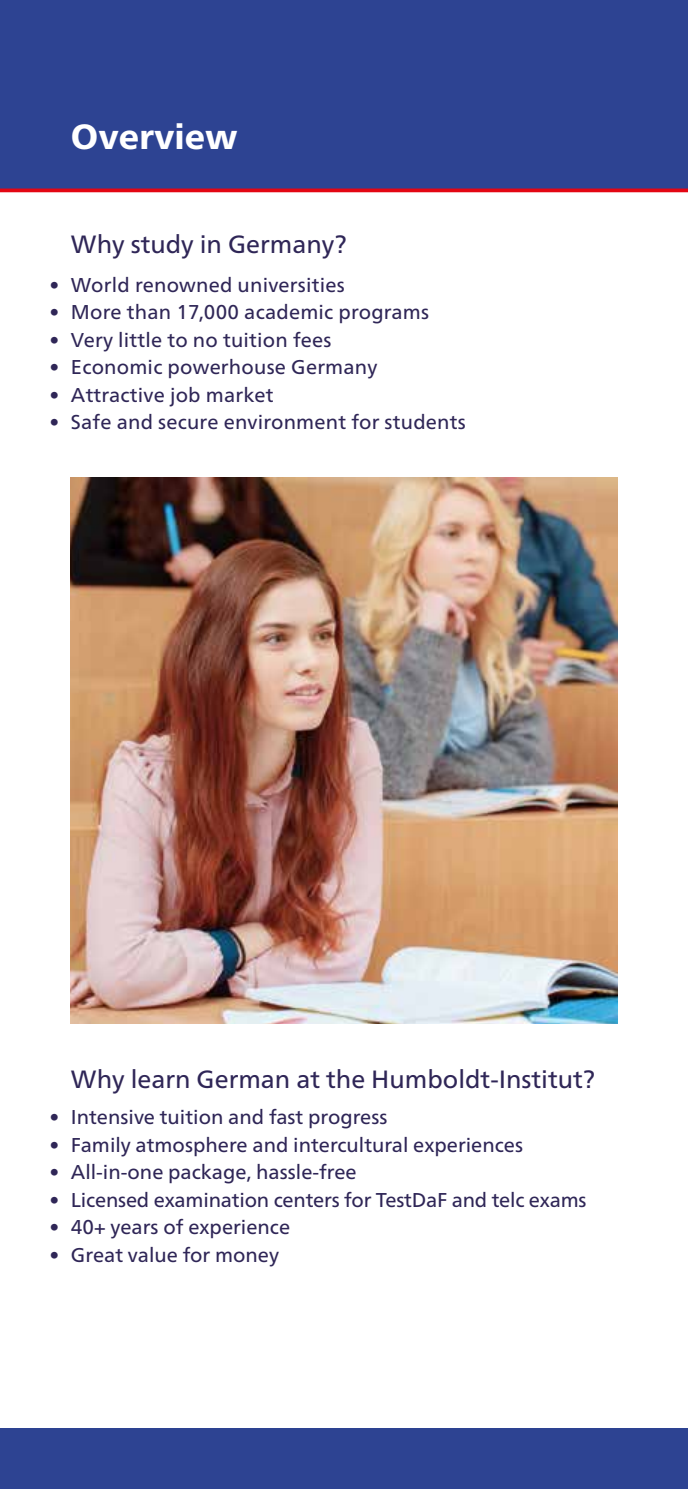
<style>
.page{position:relative;width:688px;height:1489px;background:#fff}
.page>*{position:absolute;margin:0;border:0;box-sizing:border-box;transform-origin:0 0}
.t1{font:800 35px "Frutiger Neue LT Pro";color:#fff}
.t2{font:25px "Frutiger Neue LT Pro";color:#2f2657}
.t3{font:20px "Frutiger Neue LT Pro";color:#2f2657}
</style>
<div class="page">
<div style="left:0;top:0;width:687px;height:189px;background:#2d4392"></div>
<div style="left:0;top:1427px;width:687px;height:61px;background:#2d4392"></div>
<img style="left:71px;top:477px;width:546px;height:545px">
<svg style="left:0;top:188px;width:687px;height:4px;background:#cb0d23"></svg>
<h1 class="t1" style="left:71px;top:115px;width:168px">Overview</h1>
<p class="t2" style="left:71px;top:229px;width:277px">Why study in Germany?</p>
<p class="t3" style="left:50px;top:272px;width:296px">• World renowned universities</p>
<p class="t3" style="left:50px;top:300px;width:381px">• More than 17,000 academic programs</p>
<p class="t3" style="left:50px;top:327px;width:283px">• Very little to no tuition fees</p>
<p class="t3" style="left:50px;top:355px;width:329px">• Economic powerhouse Germany</p>
<p class="t3" style="left:50px;top:382px;width:225px">• Attractive job market</p>
<p class="t3" style="left:50px;top:410px;width:417px">• Safe and secure environment for students</p>
<p class="t2" style="left:71px;top:1063px;width:525px">Why learn German at the Humboldt-Institut?</p>
<p class="t3" style="left:50px;top:1104px;width:339px">• Intensive tuition and fast progress</p>
<p class="t3" style="left:50px;top:1132px;width:475px">• Family atmosphere and intercultural experiences</p>
<p class="t3" style="left:50px;top:1159px;width:308px">• All-in-one package, hassle-free</p>
<p class="t3" style="left:50px;top:1187px;width:538px">• Licensed examination centers for TestDaF and telc exams</p>
<p class="t3" style="left:50px;top:1214px;width:242px">• 40+ years of experience</p>
<p class="t3" style="left:50px;top:1242px;width:231px">• Great value for money</p>
</div>
